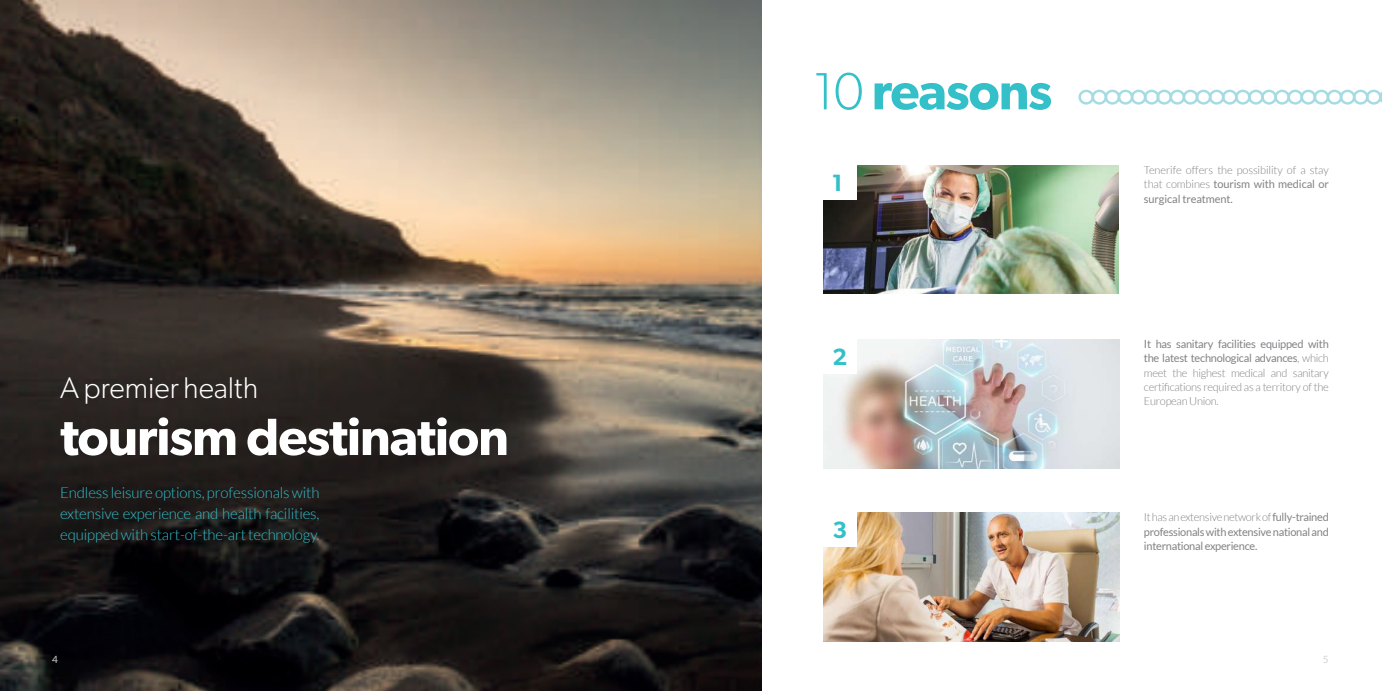
<style>
.page{position:relative;width:1382px;height:691px;background:#fff}
.page>*{position:absolute;margin:0;border:0;box-sizing:border-box;transform-origin:0 0}
.t1{font:600 52.5px "Gibson";letter-spacing:-.02em;color:#fff}
.t2{font:600 52.5px "Gibson";letter-spacing:-.02em;color:#33c0c9}
.t3{font:300 30px "Gibson";color:#fff}
.t4{font:600 23.62px "Gibson";color:#33c0c9}
.t5{font:300 15px/21.2px "Lato";letter-spacing:-.01em;color:#33c0c9;text-align:justify}
.t6{font:300 11.25px/14.4px "Lato";letter-spacing:-.025em;color:#808285;text-align:justify}
.t7{font:11.25px/14.4px "Lato";letter-spacing:-.025em;color:#808285;text-align:justify}
.t8{font:10px "Lato";color:#d1d2d4}
.s1{font-weight:300}
.s2{font-weight:400}
</style>
<div class="page">
<img style="left:0;top:0;width:762px;height:691px">
<img style="left:824px;top:165px;width:294px;height:128px">
<img style="left:824px;top:340px;width:296px;height:128px">
<img style="left:824px;top:513px;width:296px;height:128px">
<div style="left:823px;top:513px;width:34px;height:34px;background:#fff"></div>
<div style="left:823px;top:340px;width:34px;height:34px;background:#fff"></div>
<div style="left:822px;top:165px;width:34px;height:34px;background:#fff"></div>
<svg style="left:1078px;top:90px;width:304px;height:15px"></svg>
<h1 class="t2" style="left:813px;top:60px;width:240px"><span class="s1">10</span> reasons</h1>
<h2 class="t3" style="left:60px;top:369px;width:200px">A premier health</h2>
<h1 class="t1" style="left:60px;top:405px;width:450px">tourism destination</h1>
<h3 class="t5" style="left:60px;top:482px;width:261px">Endless leisure options, professionals with extensive experience and health facilities, equipped with start-of-the-art technology.</h3>
<h3 class="t4" style="left:832px;top:168px;width:13px">1</h3>
<p class="t6" style="left:1144px;top:163px;width:186px">Tenerife offers the possibility of a stay that combines <span class="s2">tourism with medical or surgical treatment.</span></p>
<h3 class="t4" style="left:832px;top:343px;width:16px">2</h3>
<h3 class="t4" style="left:832px;top:516px;width:16px">3</h3>
<p class="t6" style="left:1144px;top:337px;width:186px"><span class="s2">It has sanitary facilities equipped with the latest technological advances</span>, which meet the highest medical and sanitary certifications required as a territory of the European Union.</p>
<p class="t7" style="left:1144px;top:510px;width:186px"><span class="s1">It has an extensive network of</span> fully-trained professionals with extensive national and international experience.</p>
<p class="t8" style="left:52px;top:654px;width:7px">4</p>
<p class="t8" style="left:1323px;top:654px;width:7px">5</p>
</div>
